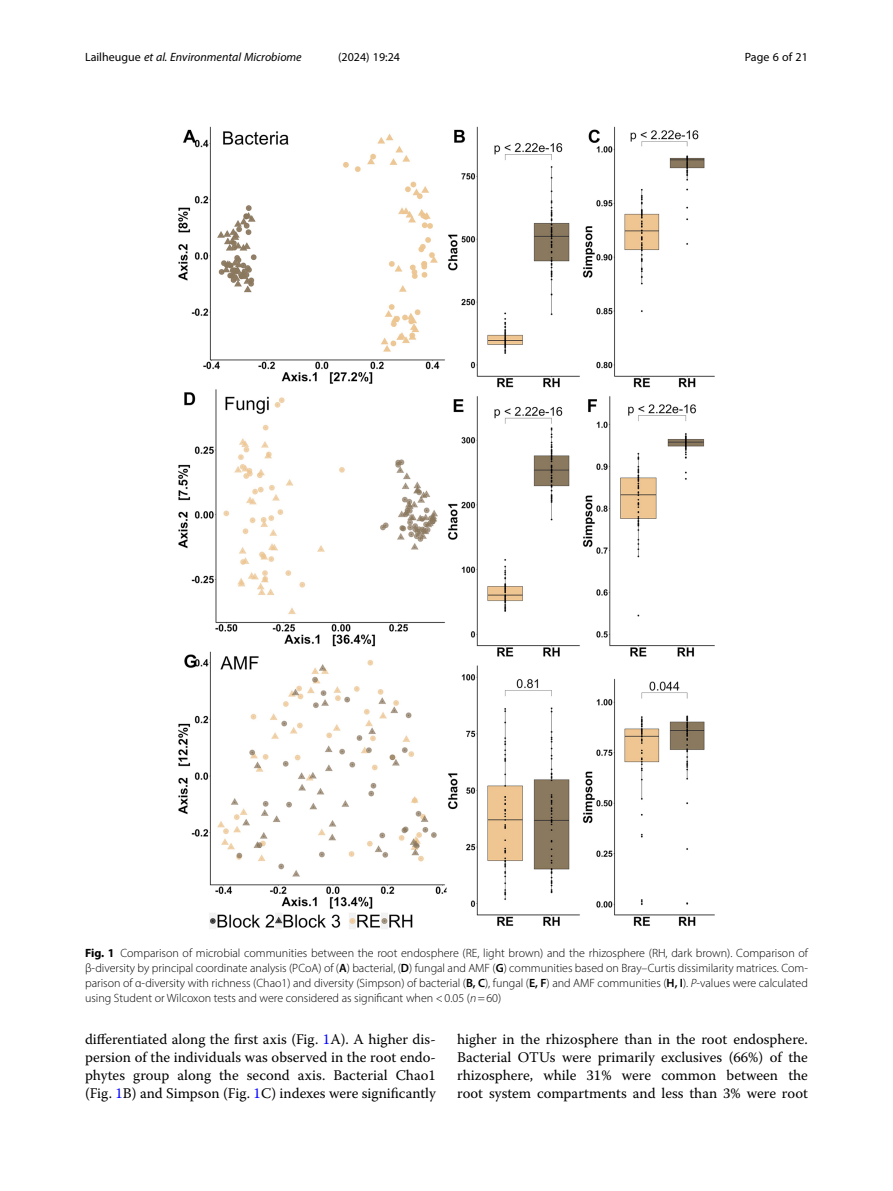
<style>
.page{position:relative;width:893px;height:1191px;background:#fff}
.page>*{position:absolute;margin:0;border:0;box-sizing:border-box;transform-origin:0 0}
.Body_Text_Indent{font:14.7px/18px "Warnock Pro";color:#000;text-align:justify}
.Figure_Caption{font:300 12px/15px "Myriad Pro";color:#000;text-align:justify}
.t1{font:italic 12px "Myriad Pro";color:#000}
.t2{font:12px "Myriad Pro";color:#000}
.s1{font-style:normal}
.s2{font-weight:700}
.s3{font-weight:600}
.s4{font-style:italic}
.s5{color:#00f}
</style>
<div class="page">
<img style="left:179px;top:126px;width:535px;height:803px">
<p class="t1" style="left:85px;top:50px;width:218px"><span class="s1">Lailheugue</span> et al. Environmental Microbiome</p>
<p class="t2" style="left:338px;top:50px;width:63px">(2024) 19:24</p>
<p class="t2" style="left:745px;top:50px;width:65px">Page 6 of 21</p>
<p class="Figure_Caption" style="left:85px;top:945px;width:724px"><span class="s2">Fig. 1</span> Comparison of microbial communities between the root endosphere (RE, light brown) and the rhizosphere (RH, dark brown). Comparison of β-diversity by principal coordinate analysis (PCoA) of (<span class="s3">A</span>) bacterial, (<span class="s3">D</span>) fungal and AMF (<span class="s3">G</span>) communities based on Bray–Curtis dissimilarity matrices. Com&shy;parison of α-diversity with richness (Chao1) and diversity (Simpson) of bacterial (<span class="s3">B, C</span>), fungal (<span class="s3">E, F</span>) and AMF communities (<span class="s3">H, I</span>). <span class="s4">P</span>-values were calculated using Student or Wilcoxon tests and were considered as significant when &lt;0.05 (<span class="s4">n</span>=60)</p>
<p class="Body_Text_Indent" style="left:85px;top:1030px;width:352px">differentiated along the first axis (Fig. <span class="s5">1</span>A). A higher dis&shy;persion of the individuals was observed in the root endo&shy;phytes group along the second axis. Bacterial Chao1 (Fig. <span class="s5">1</span>B) and Simpson (Fig. <span class="s5">1</span>C) indexes were significantly</p>
<p class="Body_Text_Indent" style="left:457px;top:1030px;width:352px">higher in the rhizosphere than in the root endosphere.<br>Bacterial OTUs were primarily exclusives (66%) of the rhizosphere, while 31% were common between the root system compartments and less than 3% were root</p>
</div>
